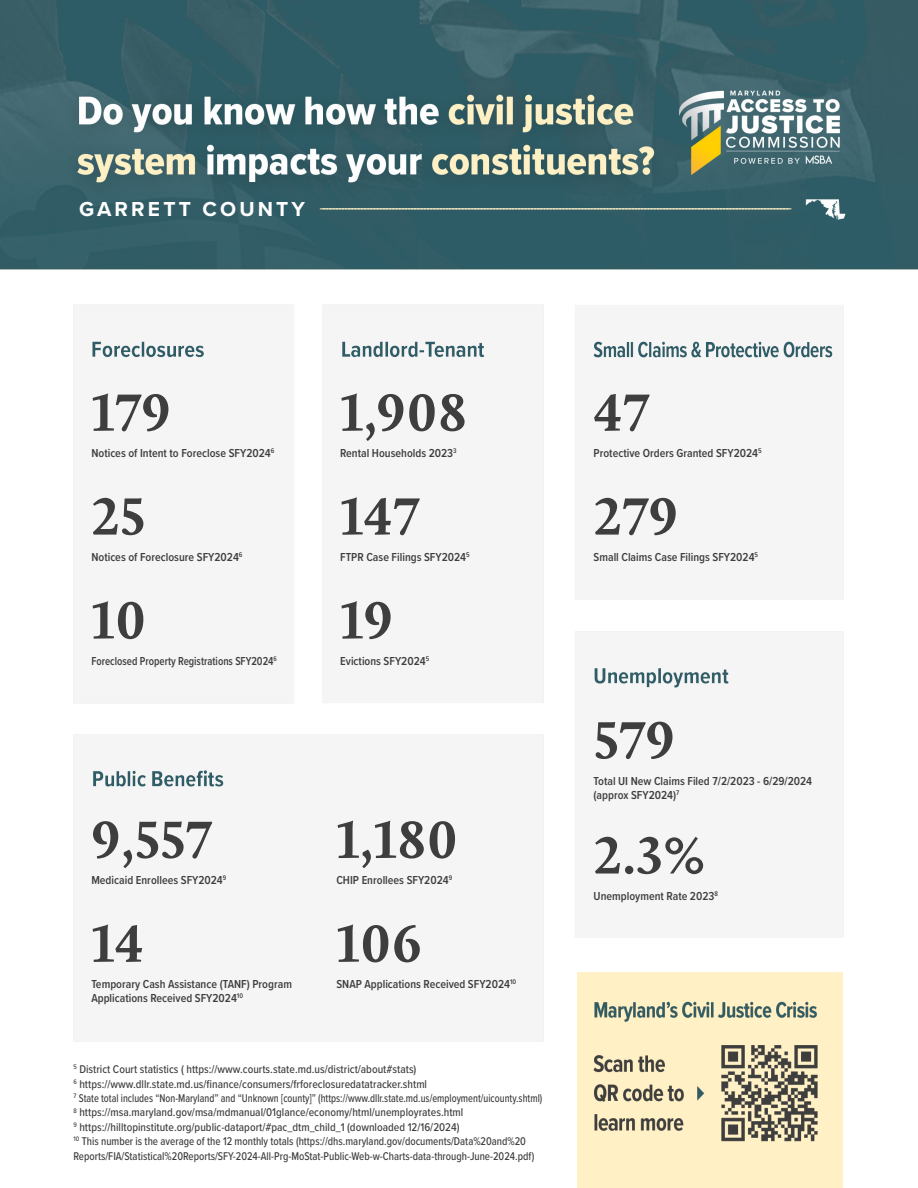
<style>
.page{position:relative;width:918px;height:1188px;background:#fff}
.page>*{position:absolute;margin:0;border:0;box-sizing:border-box;transform-origin:0 0}
.t1{font:700 54.15px/115.1px "Calluna";letter-spacing:.015em;color:#3e3e3e}
.t2{font:300 21px "Proxima Nova";color:#fff0c5}
.t3{font:600 12px/14.4px "Proxima Nova Cond";color:#3e3e3e}
.t4{font:600 12px "Proxima Nova Cond";color:#3e3e3e;scale:.91 1}
.t5{font:500 11.7px/14.4px "Proxima Nova Cond";color:#3e3e3e}
.s1{font-weight:700;color:#fff}
</style>
<div class="page">
<img style="left:0;top:0;width:918px;height:1188px">
<h2 class="t2" style="left:79px;top:194px;width:714px"><span class="s1">G A R R E T T C O U N T Y</span> -----------------------------------------------------------------------------------------------------------------------------------------------------</h2>
<h1 class="t1" style="left:92px;top:354px;width:81px">179</h1>
<h1 class="t1" style="left:341px;top:354px;width:128px">1,908</h1>
<h1 class="t1" style="left:594px;top:354px;width:57px">47</h1>
<p class="t3" style="left:91px;top:445px;width:184px">Notices of Intent to Foreclose SFY2024<sup>6</sup></p>
<p class="t3" style="left:340px;top:445px;width:118px">Rental Households 2023<sup>3</sup></p>
<p class="t3" style="left:594px;top:445px;width:170px">Protective Orders Granted SFY2024<sup>5</sup></p>
<h1 class="t1" style="left:92px;top:458px;width:55px">25</h1>
<h1 class="t1" style="left:341px;top:458px;width:80px">147</h1>
<h1 class="t1" style="left:594px;top:458px;width:86px">279</h1>
<p class="t3" style="left:91px;top:549px;width:153px">Notices of Foreclosure SFY2024<sup>6</sup></p>
<p class="t3" style="left:340px;top:549px;width:131px">FTPR Case Filings SFY2024<sup>5</sup></p>
<p class="t3" style="left:594px;top:549px;width:166px">Small Claims Case Filings SFY2024<sup>5</sup></p>
<h1 class="t1" style="left:92px;top:562px;width:56px">10</h1>
<h1 class="t1" style="left:341px;top:562px;width:54px">19</h1>
<p class="t4" style="left:91px;top:652px;width:205px">Foreclosed Property Registrations SFY2024<sup>6</sup></p>
<p class="t3" style="left:340px;top:653px;width:91px">Evictions SFY2024<sup>5</sup></p>
<h1 class="t1" style="left:92px;top:781px;width:121px">9,557</h1>
<h1 class="t1" style="left:337px;top:781px;width:123px">1,180</h1>
<p class="t3" style="left:91px;top:873px;width:137px">Medicaid Enrollees SFY2024<sup>9</sup></p>
<p class="t3" style="left:336px;top:873px;width:117px">CHIP Enrollees SFY2024<sup>9</sup></p>
<h1 class="t1" style="left:92px;top:885px;width:54px">14</h1>
<h1 class="t1" style="left:337px;top:885px;width:86px">106</h1>
<p class="t3" style="left:91px;top:976px;width:202px">Temporary Cash Assistance (TANF) Program<br>Applications Received SFY2024<sup>10</sup></p>
<p class="t3" style="left:336px;top:976px;width:181px">SNAP Applications Received SFY2024<sup>10</sup></p>
<p class="t5" style="left:73px;top:1062px;width:470px"><sup>5</sup> District Court statistics ( https://www.courts.state.md.us/district/about#stats)<br><sup>6</sup> https://www.dllr.state.md.us/finance/consumers/frforeclosuredatatracker.shtml<br><sup>7</sup> State total includes “Non-Maryland” and “Unknown [county]” (https://www.dllr.state.md.us/employment/uicounty.shtml)<br><sup>8</sup> https://msa.maryland.gov/msa/mdmanual/01glance/economy/html/unemployrates.html<br><sup>9</sup> https://hilltopinstitute.org/public-dataport/#pac_dtm_child_1 (downloaded 12/16/2024)<br><sup>10</sup> This number is the average of the 12 monthly totals (https://dhs.maryland.gov/documents/Data%20and%20<br>Reports/FIA/Statistical%20Reports/SFY-2024-All-Prg-MoStat-Public-Web-w-Charts-data-through-June-2024.pdf)</p>
<h1 class="t1" style="left:594px;top:682px;width:112px">579<br>2.3%</h1>
<p class="t3" style="left:594px;top:773px;width:220px">Total UI New Claims Filed 7/2/2023 - 6/29/2024 (approx SFY2024)<sup>7</sup></p>
<p class="t3" style="left:594px;top:888px;width:126px">Unemployment Rate 2023<sup>8</sup></p>
</div>
